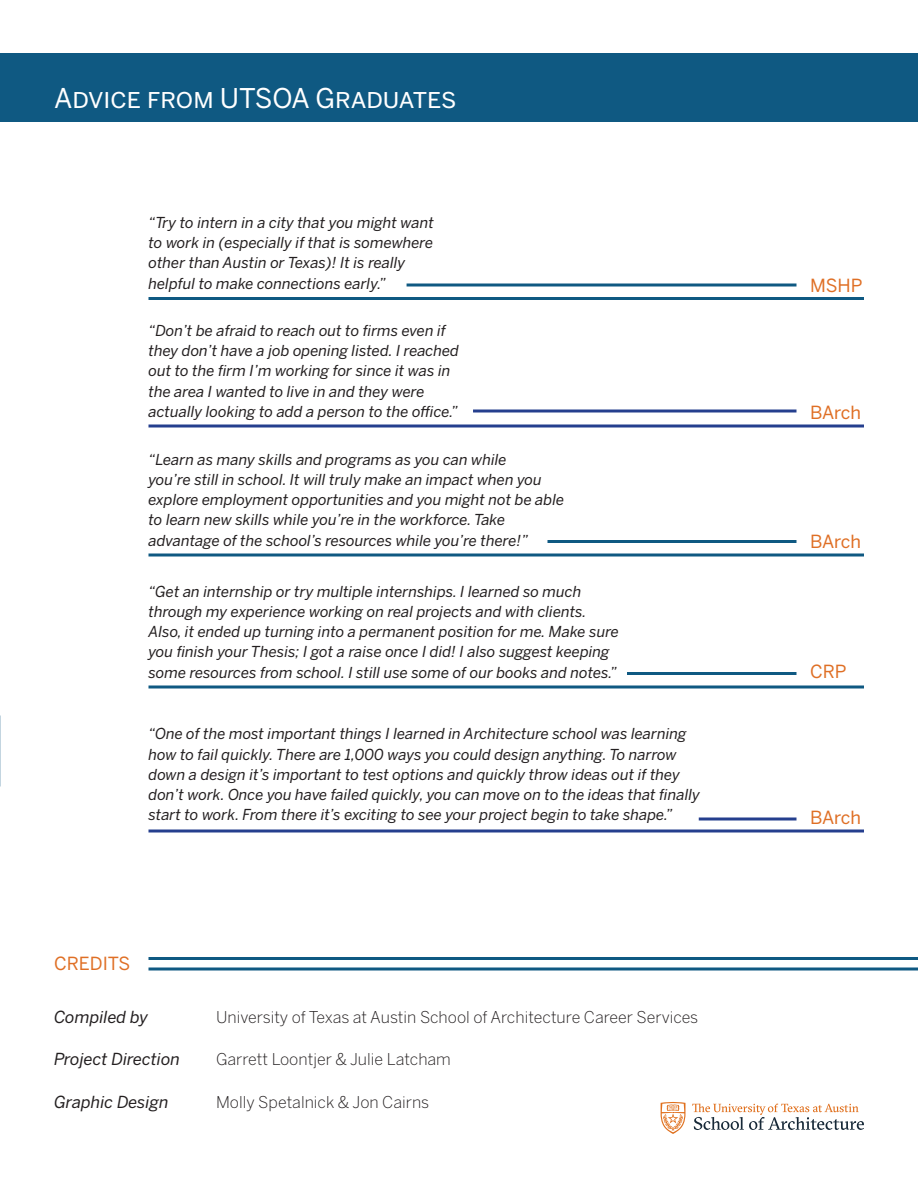
<style>
.page{position:relative;width:918px;height:1188px;background:#fff}
.page>*{position:absolute;margin:0;border:0;box-sizing:border-box;transform-origin:0 0}
.t1{font:27px "Benton Sans Regular SC";letter-spacing:-.005em;color:#fff}
.t2{font:18px "Benton Sans";color:#df6f25}
.t3{font:italic 16.5px "Benton Sans";color:#231f20}
.t4{font:300 16.2px "Benton Sans";color:#231f20}
.t5{font:italic 15px/20.2px "Benton Sans";color:#231f20}
</style>
<div class="page">
<hr style="left:148px;top:957px;width:770px;height:3px;background:#0f5982">
<hr style="left:148px;top:968px;width:770px;height:2px;background:#0f5982">
<div style="left:0;top:53px;width:918px;height:69px;background:#0f5982"></div>
<hr style="left:548px;top:540px;width:248px;height:3px;background:#0f5982">
<hr style="left:148px;top:554px;width:716px;height:2px;background:#0f5982">
<hr style="left:627px;top:672px;width:169px;height:3px;background:#0f5982">
<hr style="left:148px;top:686px;width:716px;height:2px;background:#0f5982">
<hr style="left:407px;top:284px;width:389px;height:2px;background:#0f5982">
<hr style="left:148px;top:297px;width:716px;height:3px;background:#0f5982">
<hr style="left:699px;top:818px;width:97px;height:2px;background:#253f8e">
<hr style="left:148px;top:830px;width:716px;height:2px;background:#253f8e">
<hr style="left:473px;top:410px;width:323px;height:2px;background:#253f8e">
<svg style="left:148px;top:424px;width:716px;height:4px;background:#5b6eaa"></svg>
<svg style="left:661px;top:1102px;width:24px;height:32px"></svg>
<svg style="left:692px;top:1104px;width:172px;height:26px"></svg>
<h1 class="t1" style="left:54px;top:82px;width:404px">Advice from UTSOA Graduates</h1>
<p class="t5" style="left:148px;top:212px;width:287px">“Try to intern in a city that you might want to work in (especially if that is somewhere other than Austin or Texas)! It is really helpful to make connections early.”</p>
<p class="t5" style="left:148px;top:320px;width:312px">“Don’t be afraid to reach out to firms even if they don’t have a job opening listed. I reached out to the firm I’m working for since it was in the area I wanted to live in and they were actually looking to add a person to the office.”</p>
<p class="t5" style="left:148px;top:449px;width:417px">“Learn as many skills and programs as you can while<br>you’re still in school. It will truly make an impact when you explore employment opportunities and you might not be able to learn new skills while you’re in the workforce. Take advantage of the school’s resources while you’re there!”</p>
<p class="t5" style="left:148px;top:581px;width:472px">“Get an internship or try multiple internships. I learned so much through my experience working on real projects and with clients.<br>Also, it ended up turning into a permanent position for me. Make sure you finish your Thesis; I got a raise once I did! I also suggest keeping some resources from school. I still use some of our books and notes.”</p>
<p class="t5" style="left:148px;top:724px;width:553px">“One of the most important things I learned in Architecture school was learning how to fail quickly. There are 1,000 ways you could design anything. To narrow down a design it’s important to test options and quickly throw ideas out if they don’t work. Once you have failed quickly, you can move on to the ideas that finally start to work. From there it’s exciting to see your project begin to take shape.”</p>
<p class="t2" style="left:54px;top:953px;width:78px">CREDITS</p>
<p class="t3" style="left:54px;top:1008px;width:96px">Compiled by</p>
<p class="t4" style="left:216px;top:1008px;width:484px">University of Texas at Austin School of Architecture Career Services</p>
<p class="t3" style="left:54px;top:1049px;width:128px">Project Direction</p>
<p class="t4" style="left:216px;top:1049px;width:236px">Garrett Loontjer &amp; Julie Latcham</p>
<p class="t3" style="left:54px;top:1092px;width:116px">Graphic Design</p>
<p class="t4" style="left:216px;top:1093px;width:215px">Molly Spetalnick &amp; Jon Cairns</p>
<p class="t2" style="left:810px;top:275px;width:54px">MSHP</p>
<p class="t2" style="left:810px;top:402px;width:53px">BArch</p>
<p class="t2" style="left:810px;top:531px;width:53px">BArch</p>
<p class="t2" style="left:810px;top:661px;width:38px">CRP</p>
<p class="t2" style="left:810px;top:807px;width:53px">BArch</p>
</div>
